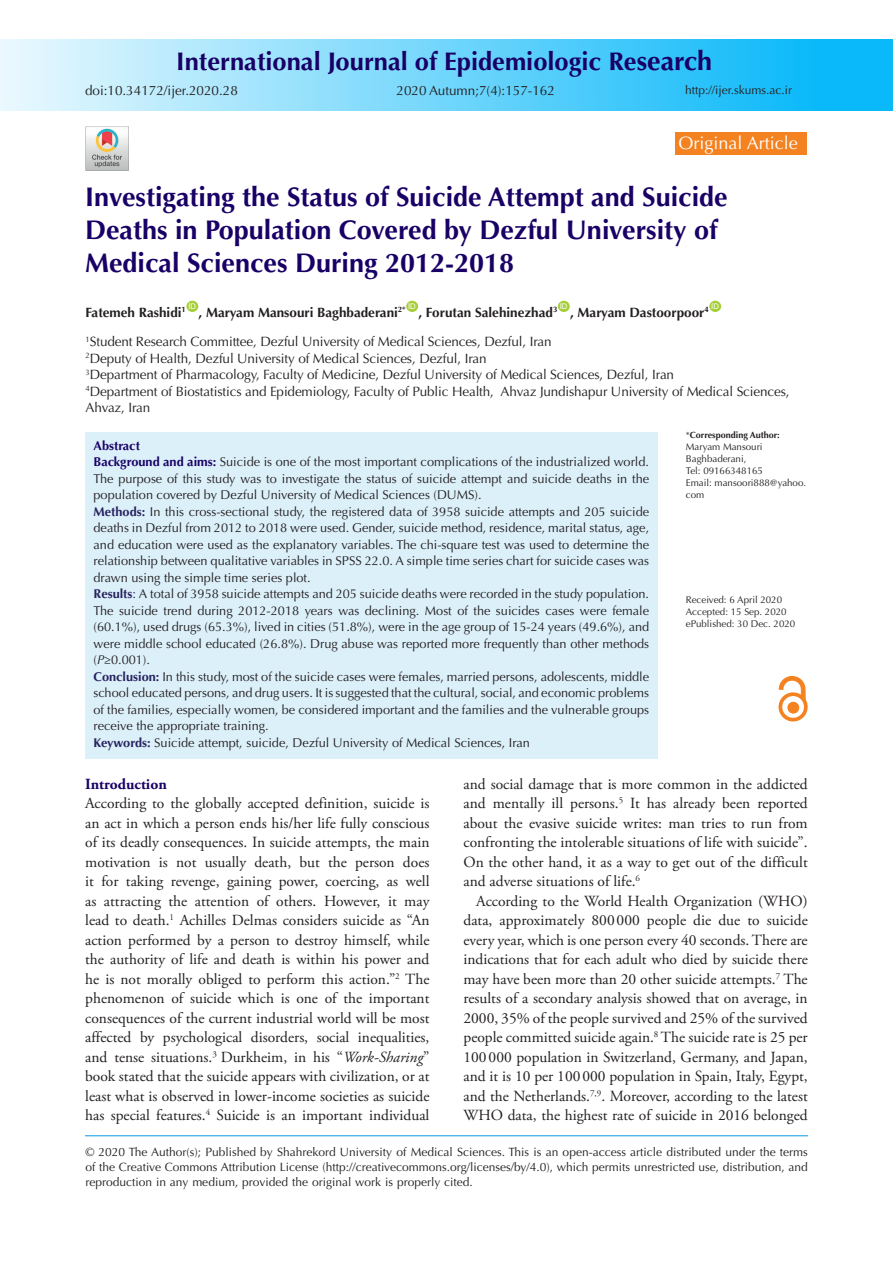
<style>
.page{position:relative;width:893px;height:1263px;background:#fff}
.page>*{position:absolute;margin:0;border:0;box-sizing:border-box;transform-origin:0 0}
.t1{font:700 27px/33px "Optima LT Std";color:#190066}
.t2{font:700 25.5px "Optima LT Std";color:#190066}
.t3{font:18px "Optima LT Std";color:#fff}
.t4{font:15.45px/19.5px "Adobe Garamond Pro";color:#231f20;text-align:justify}
.t5{font:700 15.45px "Adobe Garamond Pro";color:#190066}
.t6{font:13.5px/16.5px "Optima LT Std";letter-spacing:-.01em;color:#231f20}
.t7{font:700 13.5px/29.2px "Optima LT Std";color:#231f20}
.t8{font:12.75px/16.5px "Optima LT Std";color:#231f20}
.t9{font:12px/15px "Optima LT Std";color:#231f20;text-align:justify}
.t10{font:9.75px/12px "Optima LT Std";color:#231f20}
.t11{font:700 9px "Optima LT Std";color:#231f20}
.s1{font-size:27px}
.s2{font-weight:400}
.s3{font-weight:700;color:#190066}
.s4{font-weight:700;color:#190166}
.s5{font-weight:700;color:#27235f}
.s6{color:#27235f}
.s7{font-style:italic}
</style>
<div class="page">
<div style="left:0;top:39px;width:893px;height:72px;background:linear-gradient(to right,#e9f8fe,#00b4f9)"></div>
<hr style="left:85px;top:1135px;width:723px;height:1px;background:#0099e5">
<div style="left:186px;top:301px;width:12px;height:11px;background:#a6ce39;border-radius:50%"></div>
<div style="left:406px;top:301px;width:12px;height:11px;background:#a6ce39;border-radius:50%"></div>
<div style="left:558px;top:301px;width:12px;height:11px;background:#a6ce39;border-radius:50%"></div>
<div style="left:709px;top:301px;width:12px;height:11px;background:#a6ce39;border-radius:50%"></div>
<div style="left:675px;top:132px;width:132px;height:23px;background:#f58220"></div>
<div style="left:85px;top:432px;width:573px;height:326px;background:#dcf0fa"></div>
<div style="left:788px;top:702px;width:11px;height:11px;background:#f58220;border-radius:50%"></div>
<div style="left:788px;top:702px;width:11px;height:11px;border:1px solid #f58220;border-radius:50%"></div>
<div style="left:778px;top:692px;width:30px;height:29px;border:4px solid #f58220;border-radius:50%"></div>
<svg style="left:779px;top:676px;width:26px;height:24px"></svg>
<img style="left:85px;top:127px;width:43px;height:43px">
<h2 class="t2" style="left:176px;top:47px;width:537px">International Journal of Epidemiologic Re<span class="s1">search</span></h2>
<p class="t6" style="left:85px;top:82px;width:154px">doi:10.34172/ijer.2020.28</p>
<p class="t6" style="left:396px;top:82px;width:160px">2020 Autumn;7(4):157-162</p>
<p class="t9" style="left:685px;top:82px;width:109px">http://ijer.skums.ac.ir</p>
<p class="t3" style="left:678px;top:132px;width:121px">Original Article</p>
<h1 class="t1" style="left:85px;top:181px;width:644px">Investigating the Status of Suicide Attempt and Suicide<br>Deaths in Population Covered by Dezful University of<br>Medical Sciences During 2012-2018</h1>
<p class="t7" style="left:85px;top:298px;width:635px">Fatemeh Rashidi<sup>1</sup> <sup>ID</sup> , Maryam Mansouri Baghbaderani<sup>2*</sup> <sup>ID</sup> , Forutan Salehinezhad<sup>3</sup> <sup>ID</sup> , Maryam Dastoorpoor<sup>4</sup> <sup>ID<br></sup><sup>1</sup><span class="s2">Student Research Committee, Dezful University of Medical Sciences, Dezful, Iran</span></p>
<p class="t6" style="left:85px;top:350px;width:706px"><sup>2</sup>Deputy of Health, Dezful University of Medical Sciences, Dezful, Iran<br><sup>3</sup>Department of Pharmacology, Faculty of Medicine, Dezful University of Medical Sciences, Dezful, Iran<br><sup>4</sup>Department of Biostatistics and Epidemiology, Faculty of Public Health, Ahvaz Jundishapur University of Medical Sciences, Ahvaz, Iran</p>
<p class="t8" style="left:94px;top:437px;width:557px"><span class="s3">Abstract<br></span><span class="s4">Background and aims:</span> Suicide is one of the most important complications of the industrialized world.<br>The purpose of this study was to investigate the status of suicide attempt and suicide deaths in the population covered by Dezful University of Medical Sciences (DUMS).<br><span class="s5">Methods:</span> In this cross-sectional study, the registered data of 3958 suicide attempts and 205 suicide deaths in Dezful from 2012 to 2018 were used. Gender, suicide method, residence, marital status, age, and education were used as the explanatory variables. The chi-square test was used to determine the relationship between qualitative variables in SPSS 22.0. A simple time series chart for suicide cases was drawn using the simple time series plot.<br><span class="s5">Results</span><span class="s6">:</span> A total of 3958 suicide attempts and 205 suicide deaths were recorded in the study population.<br>The suicide trend during 2012-2018 years was declining. Most of the suicides cases were female (60.1%), used drugs (65.3%), lived in cities (51.8%), were in the age group of 15-24 years (49.6%), and were middle school educated (26.8%). Drug abuse was reported more frequently than other methods (<span class="s7">P</span>≥0.001).<br><span class="s5">Conclusion:</span> In this study, most of the suicide cases were females, married persons, adolescents, middle school educated persons, and drug users. It is suggested that the cultural, social, and economic problems of the families, especially women, be considered important and the families and the vulnerable groups receive the appropriate training.<br><span class="s5">Keywords:</span> Suicide attempt, suicide, Dezful University of Medical Sciences, Iran</p>
<p class="t11" style="left:686px;top:430px;width:95px"><span class="s2">*</span>Corresponding Author:</p>
<p class="t10" style="left:686px;top:441px;width:122px">Maryam Mansouri<br>Baghbaderani,<br>Tel: 09166348165<br>Email: mansoori888@yahoo. com</p>
<p class="t10" style="left:686px;top:594px;width:111px">Received: 6 April 2020<br>Accepted: 15 Sep. 2020 ePublished: 30 Dec. 2020</p>
<p class="t5" style="left:85px;top:775px;width:83px">Introduction</p>
<p class="t4" style="left:85px;top:794px;width:346px">According to the globally accepted definition, suicide is an act in which a person ends his/her life fully conscious of its deadly consequences. In suicide attempts, the main motivation is not usually death, but the person does it for taking revenge, gaining power, coercing, as well as attracting the attention of others. However, it may lead to death.<sup>1</sup> Achilles Delmas considers suicide as “An action performed by a person to destroy himself, while the authority of life and death is within his power and he is not morally obliged to perform this action.”<sup>2</sup> The phenomenon of suicide which is one of the important consequences of the current industrial world will be most affected by psychological disorders, social inequalities, and tense situations.<sup>3</sup> Durkheim, in his “<span class="s7">Work-Sharing</span>” book stated that the suicide appears with civilization, or at least what is observed in lower-income societies as suicide has special features.<sup>4</sup> Suicide is an important individual</p>
<p class="t4" style="left:463px;top:775px;width:346px">and social damage that is more common in the addicted and mentally ill persons.<sup>5</sup> It has already been reported about the evasive suicide writes: man tries to run from confronting the intolerable situations of life with suicide”.<br>On the other hand, it as a way to get out of the difficult and adverse situations of life.<sup>6</sup></p>
<p class="t4" style="left:463px;top:892px;width:346px;text-indent:13px">According to the World Health Organization (WHO) data, approximately 800000 people die due to suicide every year, which is one person every 40 seconds. There are indications that for each adult who died by suicide there may have been more than 20 other suicide attempts.<sup>7</sup> The results of a secondary analysis showed that on average, in 2000, 35% of the people survived and 25% of the survived people committed suicide again.<sup>8</sup> The suicide rate is 25 per 100000 population in Switzerland, Germany, and Japan, and it is 10 per 100000 population in Spain, Italy, Egypt, and the Netherlands.<sup>7,9</sup>. Moreover, according to the latest WHO data, the highest rate of suicide in 2016 belonged</p>
<p class="t9" style="left:85px;top:1144px;width:724px">© 2020 The Author(s); Published by Shahrekord University of Medical Sciences. This is an open-access article distributed under the terms of the Creative Commons Attribution License (http://creativecommons.org/licenses/by/4.0), which permits unrestricted use, distribution, and reproduction in any medium, provided the original work is properly cited.</p>
</div>
